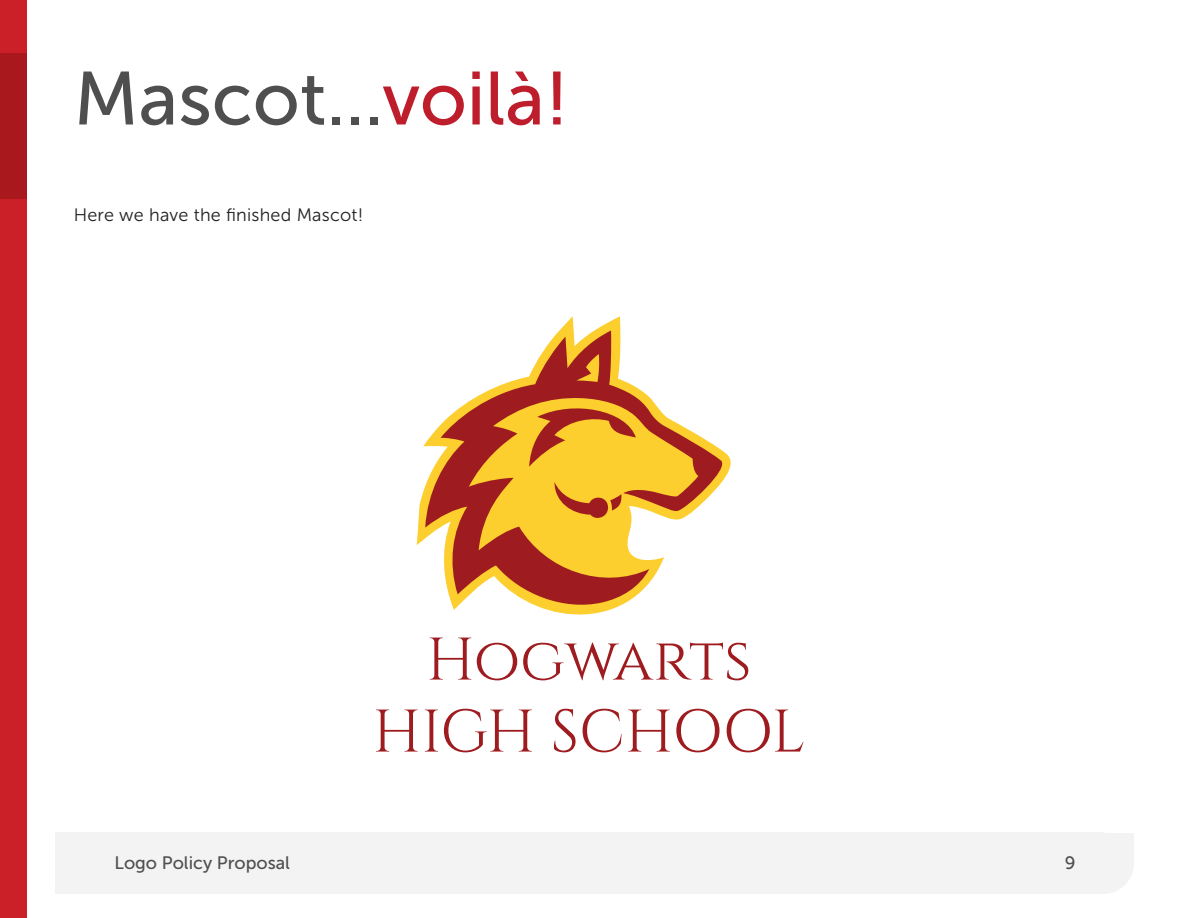
<style>
.page{position:relative;width:1188px;height:918px;background:#fff}
.page>*{position:absolute;margin:0;border:0;box-sizing:border-box;transform-origin:0 0}
.t1{font:75px "Museo Sans 500";color:#4f4f4f}
.t2{font:60px "Cinzel";color:#9e1c1f}
.t3{font:18px "Museo Sans 300";letter-spacing:.01em;color:#231f20}
.t4{font:18px "Museo Sans 500";color:#4f4f4f}
.s1{color:#be1d2c}
</style>
<div class="page">
<div style="left:0;top:0;width:27px;height:918px;background:#cb2027"></div>
<div style="left:0;top:54px;width:27px;height:145px;background:#a8181c"></div>
<div style="left:55px;top:833px;width:1048px;height:61px;background:#f3f3f3"></div>
<div style="left:1073px;top:833px;width:61px;height:61px;background:#f3f3f3;border-radius:50%"></div>
<div style="left:1104px;top:833px;width:30px;height:30px;background:#f3f3f3"></div>
<svg style="left:417px;top:316px;width:314px;height:299px"></svg>
<svg style="left:425px;top:330px;width:305px;height:281px"></svg>
<p class="t1" style="left:74px;top:58px;width:497px">Mascot...<span class="s1">voilà!</span></p>
<p class="t3" style="left:74px;top:205px;width:291px">Here we have the finished Mascot!</p>
<p class="t2" style="left:426px;top:625px;width:327px">Hogwarts</p>
<p class="t2" style="left:372px;top:697px;width:434px">HIGH SCHOOL</p>
<p class="t4" style="left:114px;top:852px;width:177px">Logo Policy Proposal</p>
<p class="t4" style="left:1065px;top:852px;width:12px">9</p>
</div>
